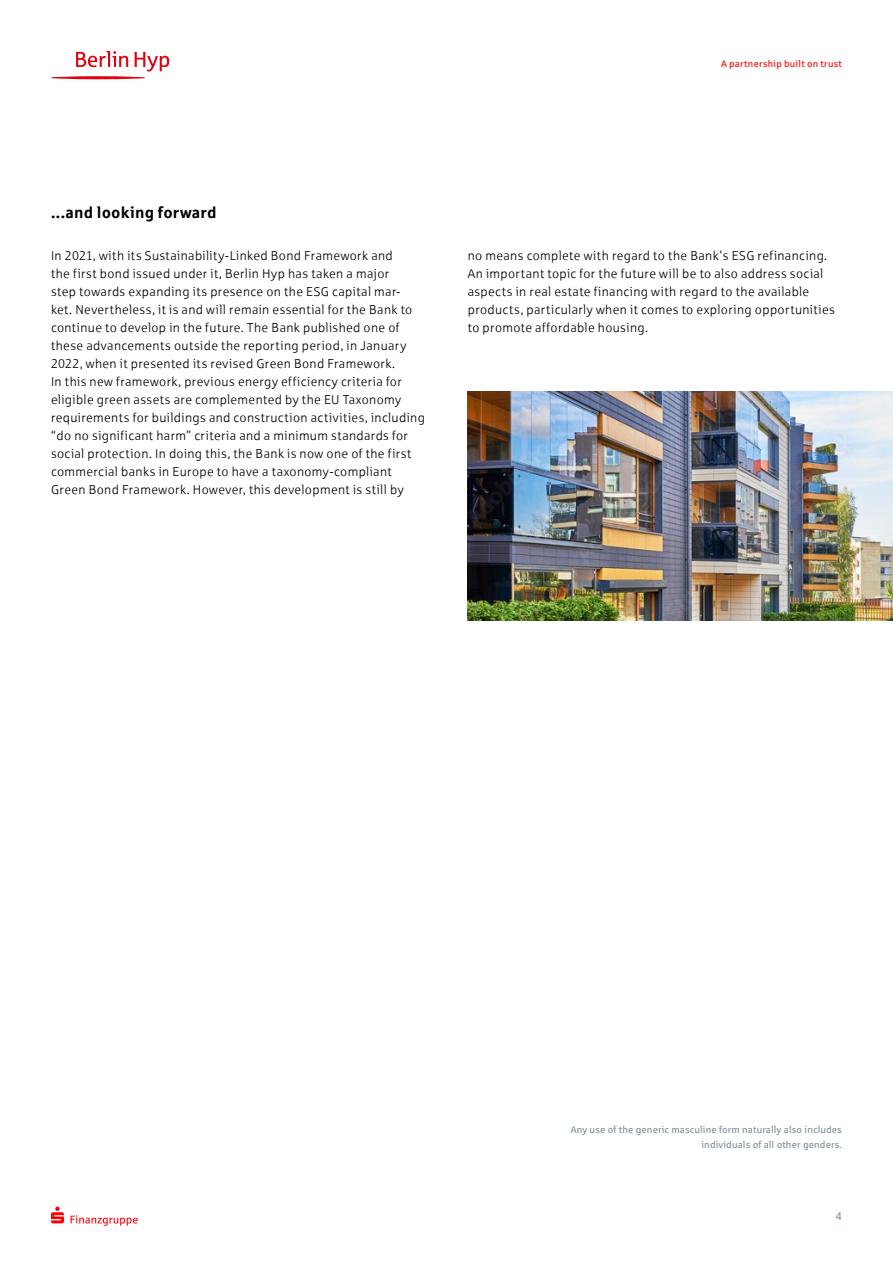
<style>
.page{position:relative;width:893px;height:1263px;background:#fff}
.page>*{position:absolute;margin:0;border:0;box-sizing:border-box;transform-origin:0 0}
.t1{font:700 15.75px "Sparkasse Rg";letter-spacing:.01em;color:#000}
.t2{font:12.75px/18px "Sparkasse Lt";letter-spacing:.03em;color:#000}
.t3{font:11.25px "Sparkasse Rg";color:#7c909a}
.t4{font:9.75px/14.2px "Sparkasse Rg";letter-spacing:.01em;color:#7c909a;text-align:right}
.t5{font:9.45px "Sparkasse Rg";letter-spacing:.03em;color:#f00}
</style>
<div class="page">
<svg style="left:51px;top:1206px;width:13px;height:17px"></svg>
<svg style="left:71px;top:1215px;width:67px;height:11px"></svg>
<svg style="left:51px;top:51px;width:118px;height:28px"></svg>
<img style="left:468px;top:391px;width:425px;height:230px">
<p class="t1" style="left:51px;top:202px;width:167px">...and looking forward</p>
<p class="t5" style="left:721px;top:58px;width:122px">A partnership built on trust</p>
<p class="t2" style="left:51px;top:246px;width:375px">In 2021, with its Sustainability-Linked Bond Framework and<br>the first bond issued under it, Berlin Hyp has taken a major<br>step towards expanding its presence on the ESG capital mar&shy;ket. Nevertheless, it is and will remain essential for the Bank to continue to develop in the future. The Bank published one of these advancements outside the reporting period, in January 2022, when it presented its revised Green Bond Framework.<br>In this new framework, previous energy efficiency criteria for eligible green assets are complemented by the EU Taxonomy requirements for buildings and construction activities, including “do no significant harm” criteria and a minimum standards for social protection. In doing this, the Bank is now one of the first commercial banks in Europe to have a taxonomy-compliant Green Bond Framework. However, this development is still by</p>
<p class="t2" style="left:468px;top:246px;width:369px">no means complete with regard to the Bank's ESG refinancing.<br>An important topic for the future will be to also address social aspects in real estate financing with regard to the available products, particularly when it comes to exploring opportunities to promote affordable housing.</p>
<p class="t4" style="left:571px;top:1122px;width:273px">Any use of the generic masculine form naturally also includes individuals of all other genders.</p>
<p class="t3" style="left:835px;top:1209px;width:8px">4</p>
</div>
